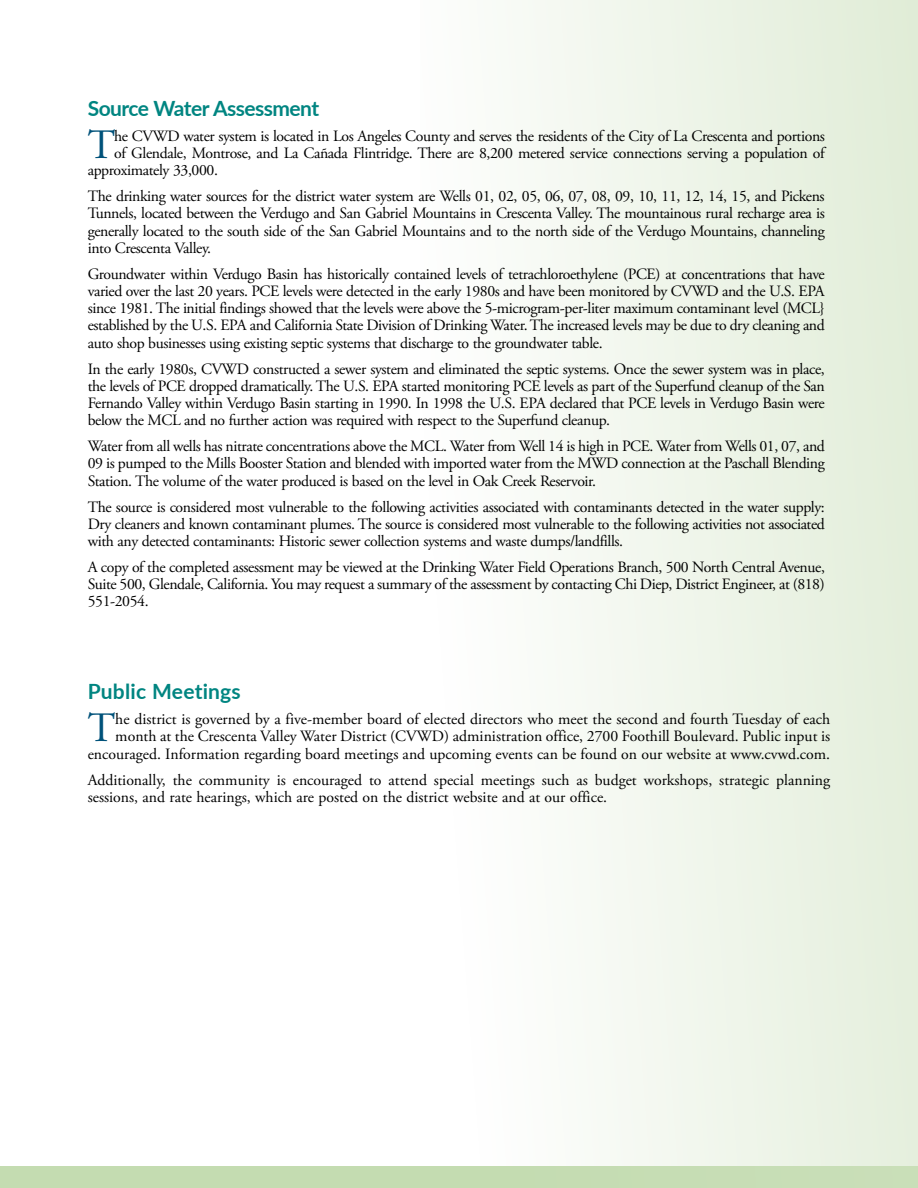
<style>
.page{position:relative;width:918px;height:1188px;background:#fff}
.page>*{position:absolute;margin:0;border:0;box-sizing:border-box;transform-origin:0 0}
.Initial_Cap{font:41.7px "Adobe Garamond Pro";color:#00527a}
.Article_Headline-19{font:700 21px "Lato";letter-spacing:-.025em;color:#008581}
.Article_Headline-19-2{font:700 21px "Lato";letter-spacing:.01em;color:#008581}
.First_Paragraph{font:15.75px/17.2px "Adobe Garamond Pro";letter-spacing:-.025em;color:#000;text-align:justify}
.Initial_Cap-2{font:15.75px/17.2px "Adobe Garamond Pro";letter-spacing:-.005em;color:#000;text-align:right}
.Initial_Cap-3{font:15.75px "Adobe Garamond Pro";letter-spacing:-.025em;color:#000}
.First_Paragraph-2{font:15.75px/17.2px "Adobe Garamond Pro";color:#000}
</style>
<div class="page">
<div style="left:0;top:1166px;width:918px;height:22px;background:#c4dcb1"></div>
<div style="left:420px;top:0;width:498px;height:1188px;background:linear-gradient(to right,#fefefe,#e2edd9)"></div>
<p class="Article_Headline-19" style="left:88px;top:93px;width:233px">Source Water Assessment</p>
<p class="Initial_Cap" style="left:88px;top:120px;width:29px">T</p>
<p class="Initial_Cap-3" style="left:114px;top:126px;width:712px">he CVWD water system is located in Los Angeles County and serves the residents of the City of La Crescenta and portions</p>
<p class="Initial_Cap-3" style="left:114px;top:143px;width:712px">of Glendale, Montrose, and La Cañada Flintridge. There are 8,200 metered service connections serving a population of</p>
<p class="Initial_Cap-3" style="left:88px;top:161px;width:132px">approximately 33,000.</p>
<p class="First_Paragraph" style="left:88px;top:188px;width:739px">The drinking water sources for the district water system are Wells 01, 02, 05, 06, 07, 08, 09, 10, 11, 12, 14, 15, and Pickens Tunnels, located between the Verdugo and San Gabriel Mountains in Crescenta Valley. The mountainous rural recharge area is generally located to the south side of the San Gabriel Mountains and to the north side of the Verdugo Mountains, channeling into Crescenta Valley.</p>
<p class="First_Paragraph" style="left:88px;top:266px;width:739px">Groundwater within Verdugo Basin has historically contained levels of tetrachloroethylene (PCE) at concentrations that have varied over the last 20 years. PCE levels were detected in the early 1980s and have been monitored by CVWD and the U.S. EPA since 1981. The initial findings showed that the levels were above the 5-microgram-per-liter maximum contaminant level (MCL} established by the U.S. EPA and California State Division of Drinking Water. The increased levels may be due to dry cleaning and auto shop businesses using existing septic systems that discharge to the groundwater table.</p>
<p class="First_Paragraph" style="left:88px;top:361px;width:739px">In the early 1980s, CVWD constructed a sewer system and eliminated the septic systems. Once the sewer system was in place, the levels of PCE dropped dramatically. The U.S. EPA started monitoring PCE levels as part of the Superfund cleanup of the San Fernando Valley within Verdugo Basin starting in 1990. In 1998 the U.S. EPA declared that PCE levels in Verdugo Basin were below the MCL and no further action was required with respect to the Superfund cleanup.</p>
<p class="First_Paragraph" style="left:88px;top:438px;width:739px">Water from all wells has nitrate concentrations above the MCL. Water from Well 14 is high in PCE. Water from Wells 01, 07, and 09 is pumped to the Mills Booster Station and blended with imported water from the MWD connection at the Paschall Blending Station. The volume of the water produced is based on the level in Oak Creek Reservoir.</p>
<p class="First_Paragraph" style="left:88px;top:499px;width:739px">The source is considered most vulnerable to the following activities associated with contaminants detected in the water supply:<br>Dry cleaners and known contaminant plumes. The source is considered most vulnerable to the following activities not associated with any detected contaminants: Historic sewer collection systems and waste dumps/landfills.</p>
<p class="First_Paragraph" style="left:88px;top:559px;width:739px">A copy of the completed assessment may be viewed at the Drinking Water Field Operations Branch, 500 North Central Avenue, Suite 500, Glendale, California. You may request a summary of the assessment by contacting Chi Diep, District Engineer, at (818)<br>551-2054.</p>
<p class="Article_Headline-19-2" style="left:88px;top:676px;width:155px">Public Meetings</p>
<p class="Initial_Cap" style="left:88px;top:703px;width:29px">T</p>
<p class="Initial_Cap-2" style="left:88px;top:711px;width:744px">he district is governed by a five-member board of elected directors who meet the second and fourth Tuesday of each month at the Crescenta Valley Water District (CVWD) administration office, 2700 Foothill Boulevard. Public input is encouraged. Information regarding board meetings and upcoming events can be found on our website at www.cvwd.com.</p>
<p class="First_Paragraph-2" style="left:88px;top:772px;width:744px">Additionally, the community is encouraged to attend special meetings such as budget workshops, strategic planning sessions, and rate hearings, which are posted on the district website and at our office.</p>
</div>
